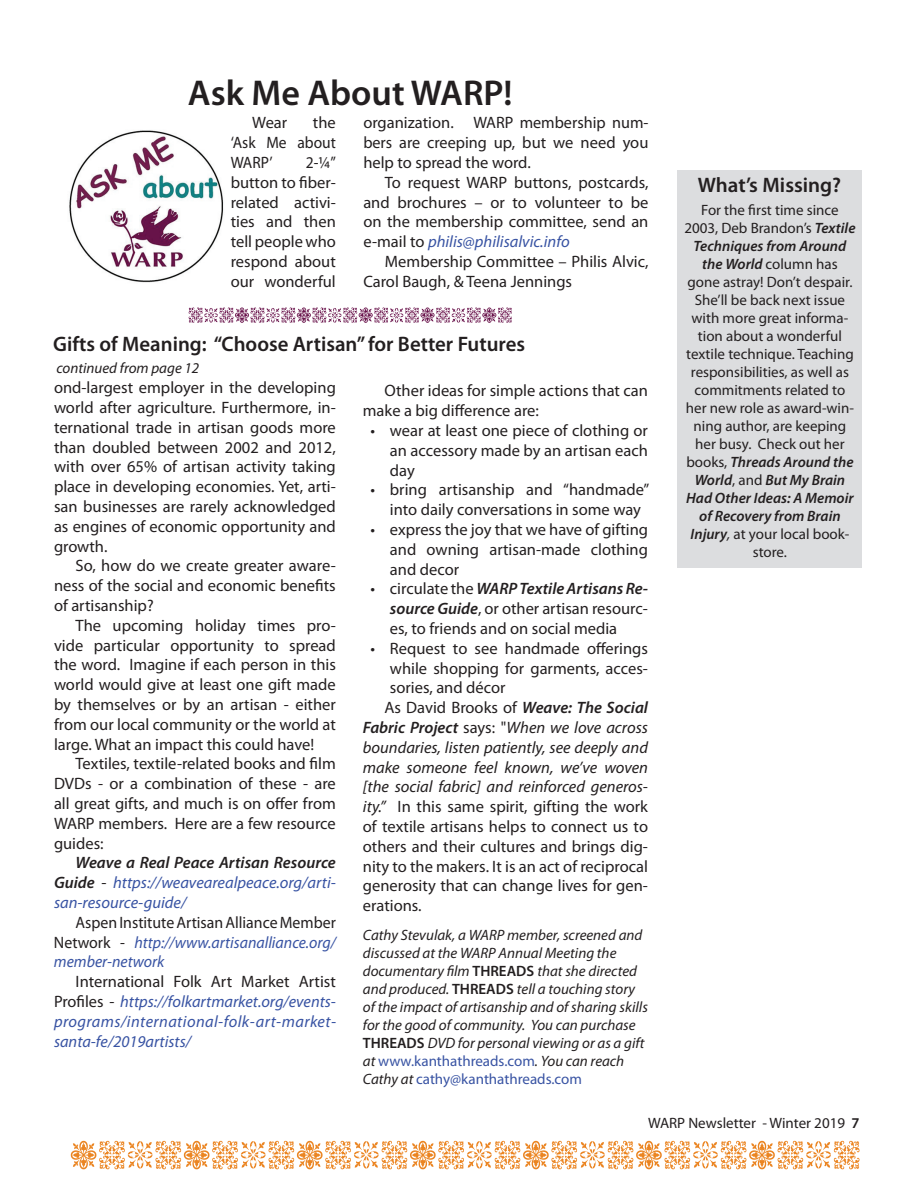
<style>
.page{position:relative;width:918px;height:1188px;background:#fff}
.page>*{position:absolute;margin:0;border:0;box-sizing:border-box;transform-origin:0 0}
.t1{font:600 36px "Myriad Pro";color:#231f20}
.t2{font:600 21px "Myriad Pro";color:#231f20}
.t3{font:16.5px/19.8px "Myriad Pro";color:#231f20;text-align:justify}
.t4{font:italic 16.5px/19.8px "Myriad Pro";color:#3853a3;text-align:justify}
.t5{font:italic 16.5px "Myriad Pro";color:#231f20}
.t6{font:italic 16.5px/19.8px "Myriad Pro";color:#3853a3;text-align:justify;scale:.96 1}
.t7{font:16.5px/19.8px "Myriad Pro";color:#231f20;text-align:justify;scale:.94 1}
.t8{font:15px/18px "Myriad Pro";color:#231f20;text-align:center}
.t9{font:italic 15px/18px "Myriad Pro";color:#231f20}
.s1{font-style:italic;color:#3853a3}
.s2{font-weight:600;color:#231f20}
.s3{font-style:normal;color:#231f20}
.s4{font-weight:600;font-style:italic}
.s5{font-weight:600}
.s6{font-style:normal}
.s7{font-style:italic}
.s8{font-weight:600;font-style:normal}
.s9{font-style:normal;color:#3853a3}
</style>
<div class="page">
<svg style="left:71px;top:1141px;width:789px;height:28px"></svg>
<div style="left:677px;top:170px;width:185px;height:398px;background:#dcdddf"></div>
<img style="left:69px;top:130px;width:155px;height:153px">
<svg style="left:189px;top:307px;width:323px;height:16px"></svg>
<h1 class="t1" style="left:188px;top:70px;width:326px">Ask Me About WARP!</h1>
<p class="t3" style="left:231px;top:113px;width:107px;text-indent:82px">the ‘Ask Me about WARP’</p>
<p class="t3" style="left:252px;top:113px;width:37px">Wear</p>
<p class="t7" style="left:231px;top:152px;width:113px;text-indent:75px">2-¼” button to fiber&shy;related activi&shy;ties and then tell people who respond about our wonderful</p>
<p class="t3" style="left:363px;top:113px;width:287px">organization. WARP membership num&shy;bers are creeping up, but we need you help to spread the word.</p>
<p class="t3" style="left:363px;top:172px;width:287px;text-indent:22px">To request WARP buttons, postcards, and brochures – or to volunteer to be on the membership committee, send an e-mail to <span class="s1">philis@philisalvic.info</span></p>
<p class="t3" style="left:363px;top:251px;width:287px;text-indent:22px">Membership Committee – Philis Alvic,<br>Carol Baugh, &amp; Teena Jennings</p>
<p class="t2" style="left:53px;top:330px;width:474px">Gifts of Meaning: “Choose Artisan” for Better Futures</p>
<p class="t9" style="left:56px;top:359px;width:144px">continued from page 12</p>
<p class="t3" style="left:54px;top:377px;width:283px">ond-largest employer in the developing world after agriculture. Furthermore, in&shy;ternational trade in artisan goods more than doubled between 2002 and 2012, with over 65% of artisan activity taking place in developing economies. Yet, arti&shy;san businesses are rarely acknowledged as engines of economic opportunity and growth.</p>
<p class="t3" style="left:54px;top:556px;width:283px;text-indent:22px">So, how do we create greater aware&shy;ness of the social and economic benefits of artisanship?</p>
<p class="t3" style="left:54px;top:615px;width:283px;text-indent:22px">The upcoming holiday times pro&shy;vide particular opportunity to spread the word. Imagine if each person in this world would give at least one gift made by themselves or by an artisan - either from our local community or the world at large. What an impact this could have!</p>
<p class="t3" style="left:54px;top:754px;width:283px;text-indent:22px">Textiles, textile-related books and film DVDs - or a combination of these - are all great gifts, and much is on offer from WARP members. Here are a few resource guides:</p>
<p class="t4" style="left:54px;top:853px;width:283px;text-indent:22px"><span class="s2">Weave a Real Peace Artisan Resource Guide</span> <span class="s3">-</span> https://weavearealpeace.org/arti&shy;san-resource-guide/</p>
<p class="t6" style="left:54px;top:912px;width:295px;text-indent:22px"><span class="s3">Aspen Institute Artisan Alliance Member Network -</span> http://www.artisanalliance.org/ member-network</p>
<p class="t4" style="left:54px;top:971px;width:284px;text-indent:22px"><span class="s3">International Folk Art Market Artist Profiles -</span> https://folkartmarket.org/events&shy;programs/international-folk-art-market&shy;santa-fe/2019artists/</p>
<p class="t3" style="left:363px;top:381px;width:287px;text-indent:22px">Other ideas for simple actions that can make a big difference are:</p>
<p class="t3" style="left:390px;top:420px;width:260px;text-indent:-20px">• wear at least one piece of clothing or an accessory made by an artisan each day</p>
<p class="t3" style="left:390px;top:480px;width:261px;text-indent:-20px">• bring artisanship and “handmade” into daily conversations in some way</p>
<p class="t3" style="left:390px;top:519px;width:260px;text-indent:-20px">• express the joy that we have of gifting and owning artisan-made clothing and decor</p>
<p class="t3" style="left:390px;top:579px;width:260px;text-indent:-20px">• circulate the <span class="s4">WARP Textile Artisans Re&shy;source Guide</span>, or other artisan resourc&shy;es, to friends and on social media</p>
<p class="t3" style="left:370px;top:638px;width:279px">• Request to see handmade offerings</p>
<p class="t3" style="left:390px;top:658px;width:260px">while shopping for garments, acces-</p>
<p class="t3" style="left:390px;top:678px;width:117px">sories, and décor</p>
<p class="t3" style="left:384px;top:697px;width:265px">As David Brooks of <span class="s4">Weave: The Social</span></p>
<p class="t5" style="left:363px;top:717px;width:287px"><span class="s5">Fabric Project</span> <span class="s6">says: "</span>When we love across</p>
<p class="t5" style="left:363px;top:737px;width:287px">boundaries, listen patiently, see deeply and</p>
<p class="t5" style="left:363px;top:757px;width:287px">make someone feel known, we’ve woven</p>
<p class="t5" style="left:363px;top:777px;width:287px">[the social fabric] and reinforced generos-</p>
<p class="t3" style="left:363px;top:796px;width:287px"><span class="s7">ity.”</span> In this same spirit, gifting the work</p>
<p class="t3" style="left:363px;top:816px;width:287px">of textile artisans helps to connect us to</p>
<p class="t3" style="left:363px;top:836px;width:287px">others and their cultures and brings dig-</p>
<p class="t3" style="left:363px;top:856px;width:287px">nity to the makers. It is an act of reciprocal</p>
<p class="t3" style="left:363px;top:876px;width:287px">generosity that can change lives for gen-</p>
<p class="t3" style="left:363px;top:895px;width:60px">erations.</p>
<p class="t9" style="left:363px;top:926px;width:287px">Cathy Stevulak, a WARP member, screened and discussed at the WARP Annual Meeting the documentary film <span class="s8">THREADS</span> that she directed and produced. <span class="s8">THREADS</span> tell a touching story of the impact of artisanship and of sharing skills for the good of community. You can purchase <span class="s8">THREADS</span> DVD for personal viewing or as a gift at <span class="s9">www.kanthathreads.com</span>. You can reach Cathy at <span class="s9">cathy@kanthathreads.com</span></p>
<p class="t2" style="left:698px;top:172px;width:145px">What’s Missing?</p>
<p class="t8" style="left:684px;top:201px;width:173px">For the first time since<br>2003, Deb Brandon’s <span class="s4">Textile<br>Techniques from Around the World</span> column has gone astray! Don’t despair.<br>She’ll be back next issue with more great informa&shy;tion about a wonderful textile technique. Teaching responsibilities, as well as commitments related to her new role as award-win&shy;ning author, are keeping her busy. Check out her books, <span class="s4">Threads Around the<br>World</span>, and <span class="s4">But My Brain<br>Had Other Ideas: A Memoir of Recovery from Brain<br>Injury</span><span class="s7">,</span> at your local book&shy;store.</p>
<p class="t8" style="left:648px;top:1114px;width:213px">WARP Newsletter - Winter 2019 <span class="s5">7</span></p>
</div>
